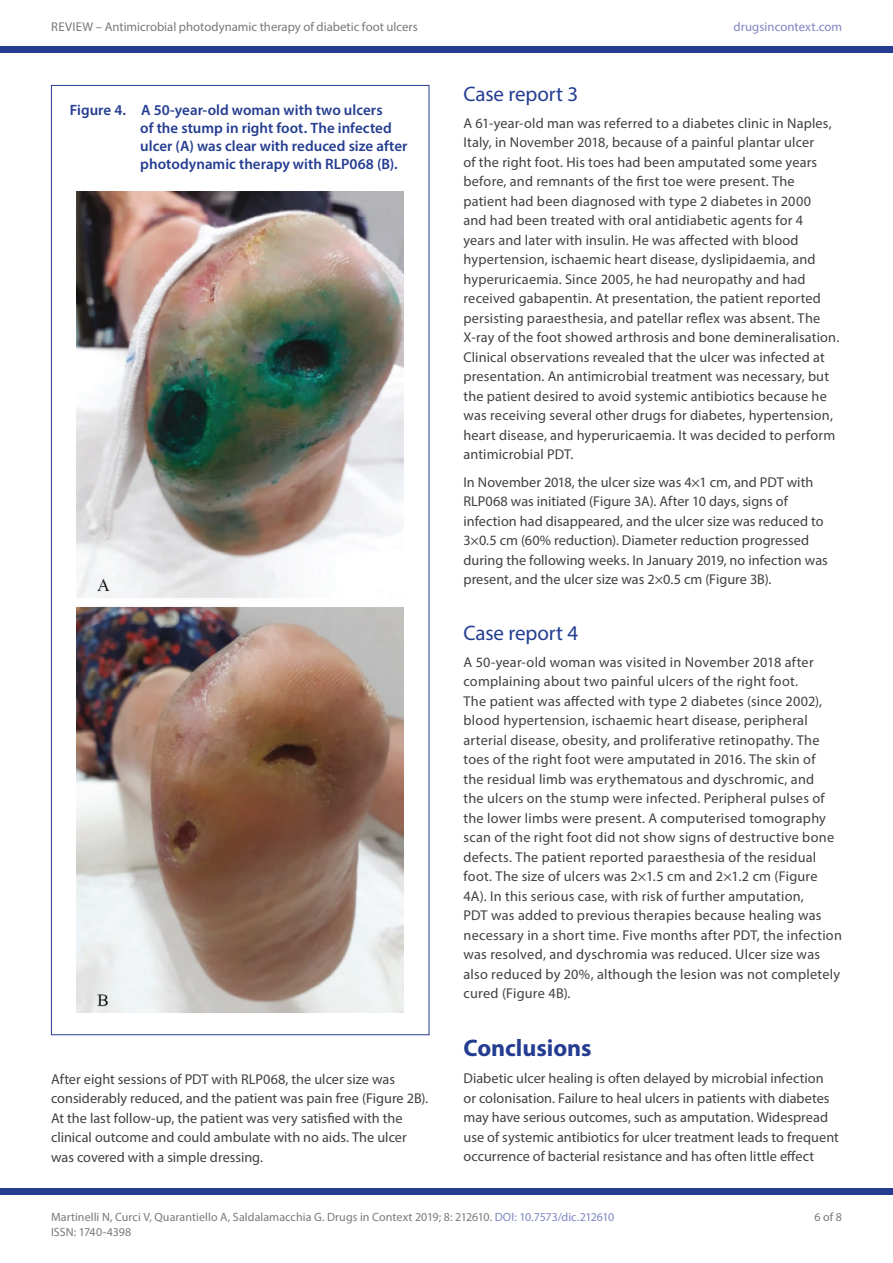
<style>
.page{position:relative;width:893px;height:1263px;background:#fff}
.page>*{position:absolute;margin:0;border:0;box-sizing:border-box;transform-origin:0 0}
.t1{font:700 24px "Myriad Pro";letter-spacing:-.005em;color:#243d91}
.t2{font:21px "Myriad Pro";letter-spacing:-.005em;color:#243d91}
.FCAP{font:600 15px/18px "Myriad Pro";color:#243d91}
.TXT{font:14.25px/19.5px "Myriad Pro";letter-spacing:.015em;color:#424142}
.TXT_S{font:14.25px/19.5px "Myriad Pro";color:#424142}
.t3{font:12.75px "Myriad Pro";color:#7c7878}
.t4{font:12.75px "Myriad Pro";letter-spacing:.005em;color:#7f85c1}
.t5{font:12px "Myriad Pro";letter-spacing:.005em;color:#7c7878}
.s1{color:#7f85c1}
</style>
<div class="page">
<div style="left:0;top:1188px;width:893px;height:7px;background:#243d91"></div>
<div style="left:0;top:47px;width:893px;height:6px;background:#243d91"></div>
<img style="left:77px;top:192px;width:326px;height:820px">
<p class="t3" style="left:51px;top:18px;width:368px">REVIEW – Antimicrobial photodynamic therapy of diabetic foot ulcers</p>
<p class="t4" style="left:734px;top:18px;width:110px">drugsincontext.com</p>
<p class="FCAP" style="left:140px;top:101px;width:269px;text-indent:-71px">Figure 4. A 50-year-old woman with two ulcers<br>of the stump in right foot. The infected ulcer (A) was clear with reduced size after photodynamic therapy with RLP068 (B).</p>
<p class="TXT_S" style="left:51px;top:1069px;width:379px">After eight sessions of PDT with RLP068, the ulcer size was considerably reduced, and the patient was pain free (Figure 2B).<br>At the last follow-up, the patient was very satisfied with the clinical outcome and could ambulate with no aids. The ulcer was covered with a simple dressing.</p>
<h2 class="t2" style="left:463px;top:81px;width:116px">Case report 3</h2>
<p class="TXT" style="left:463px;top:113px;width:377px">A 61-year-old man was referred to a diabetes clinic in Naples, Italy, in November 2018, because of a painful plantar ulcer<br>of the right foot. His toes had been amputated some years before, and remnants of the first toe were present. The patient had been diagnosed with type 2 diabetes in 2000<br>and had been treated with oral antidiabetic agents for 4<br>years and later with insulin. He was affected with blood hypertension, ischaemic heart disease, dyslipidaemia, and hyperuricaemia. Since 2005, he had neuropathy and had received gabapentin. At presentation, the patient reported persisting paraesthesia, and patellar reflex was absent. The X-ray of the foot showed arthrosis and bone demineralisation.<br>Clinical observations revealed that the ulcer was infected at presentation. An antimicrobial treatment was necessary, but the patient desired to avoid systemic antibiotics because he was receiving several other drugs for diabetes, hypertension, heart disease, and hyperuricaemia. It was decided to perform antimicrobial PDT.</p>
<p class="TXT_S" style="left:463px;top:472px;width:366px">In November 2018, the ulcer size was 4×1 cm, and PDT with RLP068 was initiated (Figure 3A). After 10 days, signs of infection had disappeared, and the ulcer size was reduced to 3×0.5 cm (60% reduction). Diameter reduction progressed during the following weeks. In January 2019, no infection was present, and the ulcer size was 2×0.5 cm (Figure 3B).</p>
<h2 class="t2" style="left:463px;top:620px;width:116px">Case report 4</h2>
<p class="TXT" style="left:463px;top:652px;width:380px">A 50-year-old woman was visited in November 2018 after complaining about two painful ulcers of the right foot.<br>The patient was affected with type 2 diabetes (since 2002), blood hypertension, ischaemic heart disease, peripheral arterial disease, obesity, and proliferative retinopathy. The toes of the right foot were amputated in 2016. The skin of<br>the residual limb was erythematous and dyschromic, and<br>the ulcers on the stump were infected. Peripheral pulses of the lower limbs were present. A computerised tomography scan of the right foot did not show signs of destructive bone defects. The patient reported paraesthesia of the residual foot. The size of ulcers was 2×1.5 cm and 2×1.2 cm (Figure 4A). In this serious case, with risk of further amputation,<br>PDT was added to previous therapies because healing was necessary in a short time. Five months after PDT, the infection was resolved, and dyschromia was reduced. Ulcer size was also reduced by 20%, although the lesion was not completely cured (Figure 4B).</p>
<h1 class="t1" style="left:463px;top:1032px;width:129px">Conclusions</h1>
<p class="TXT" style="left:463px;top:1068px;width:377px">Diabetic ulcer healing is often delayed by microbial infection or colonisation. Failure to heal ulcers in patients with diabetes may have serious outcomes, such as amputation. Widespread use of systemic antibiotics for ulcer treatment leads to frequent occurrence of bacterial resistance and has often little effect</p>
<p class="t5" style="left:51px;top:1209px;width:565px">Martinelli N, Curci V, Quarantiello A, Saldalamacchia G. Drugs in Context 2019; 8: 212610. <span class="s1">DOI: 10.7573/dic.212610</span></p>
<p class="t5" style="left:814px;top:1209px;width:29px">6 of 8</p>
<p class="t5" style="left:51px;top:1224px;width:82px">ISSN: 1740-4398</p>
</div>
